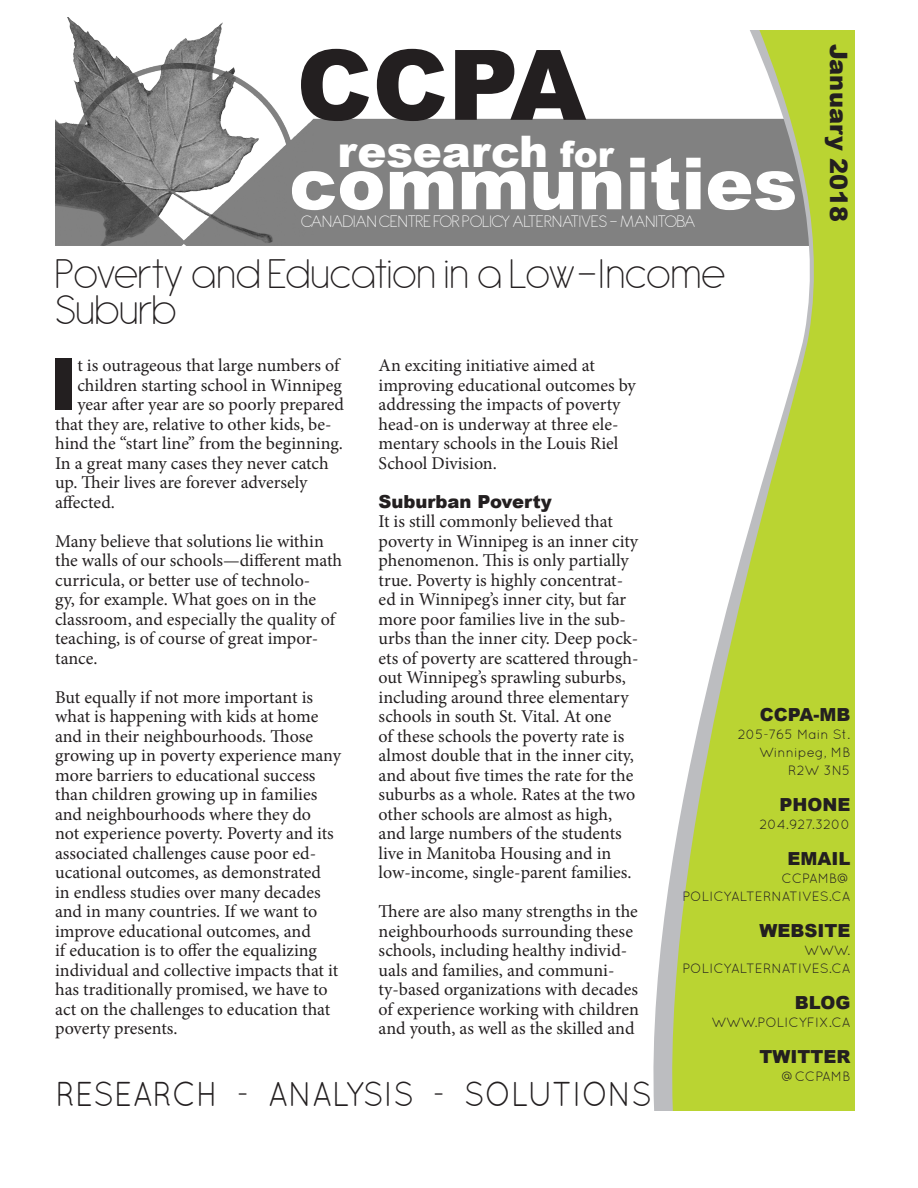
<style>
.page{position:relative;width:918px;height:1188px;background:#fff}
.page>*{position:absolute;margin:0;border:0;box-sizing:border-box;transform-origin:0 0}
.t1{font:900 97.5px "Arial";color:#231f20}
.t2{font:900 72.45px "Arial";color:#231f20}
.t3{font:900 72px "Arial";color:#fff}
.t4{font:200 45px/36px "Antipasto";letter-spacing:-.02em;color:#231f20}
.t5{font:900 43.5px "Arial";color:#fff}
.t6{font:34.5px "Quicksand";color:#231f20;scale:.9 1}
.t7{font:900 24px "Arial";color:#231f20}
.t8{font:18px/19.5px "Minion Pro";color:#231f20}
.t9{font:900 18px "Arial";color:#231f20}
.t10{font:200 18px "Antipasto";color:#fff}
.t11{font:13.5px "Quicksand";color:#231f20}
.s1{font-size:36px}
.s2{font-style:inherit}
</style>
<div class="page">
<img style="left:55px;top:18px;width:581px;height:227px">
<svg style="left:636px;top:118px;width:20px;height:992px"></svg>
<svg style="left:656px;top:30px;width:198px;height:1080px;fill:#bad432"></svg>
<p class="t1" style="left:296px;top:14px;width:291px">CCPA</p>
<p class="t5" style="left:337px;top:120px;width:278px">research <span class="s1">for</span></p>
<p class="t3" style="left:289px;top:131px;width:510px">communities</p>
<p class="t10" style="left:301px;top:211px;width:396px">CANADIAN CENTRE FOR POLICY ALTERNATIVES - MANITOBA</p>
<p class="t4" style="left:55px;top:257px;width:672px">Poverty and Education in a Low-Income<br>Suburb</p>
<p class="t7" style="left:856px;top:44px;width:180px;rotate:90deg">January 2018</p>
<p class="t2" style="left:49px;top:332px;width:30px">I</p>
<p class="t8" style="left:77px;top:356px;width:263px">t is outrageous that large numbers of</p>
<p class="t8" style="left:77px;top:375px;width:266px">children starting school in Winnipeg</p>
<p class="t8" style="left:77px;top:395px;width:268px">year after year are so poorly prepared</p>
<p class="t8" style="left:55px;top:414px;width:278px">that they are, relative to other kids, be-</p>
<p class="t8" style="left:55px;top:434px;width:289px">hind the “start line” from the beginning.</p>
<p class="t8" style="left:55px;top:453px;width:275px">In a great many cases they never catch</p>
<p class="t8" style="left:55px;top:473px;width:254px">up. Their lives are forever adversely</p>
<p class="t8" style="left:55px;top:492px;width:61px">affected.</p>
<p class="t8" style="left:55px;top:531px;width:289px">Many believe that solutions lie within the walls of our schools—different math curricula, or better use of technolo-<br>gy, for example. What goes on in the classroom, and especially the quality of teaching, is of course of great impor&shy;tance.</p>
<p class="t8" style="left:55px;top:687px;width:287px">But equally if not more important is what is happening with kids at home and in their neighbourhoods. Those growing up in poverty experience many more barriers to educational success than children growing up in families and neighbourhoods where they do<br>not experience poverty. Poverty and its associated challenges cause poor ed&shy;ucational outcomes, as demonstrated<br>in endless studies over many decades and in many countries. If we want to improve educational outcomes, and<br>if education is to offer the equalizing individual and collective impacts that it has traditionally promised, we have to act on the challenges to education that poverty presents.</p>
<p class="t8" style="left:379px;top:356px;width:259px">An exciting initiative aimed at improving educational outcomes by addressing the impacts of poverty head-on is underway at three ele&shy;mentary schools in the Louis Riel<br>School Division.</p>
<p class="t9" style="left:379px;top:488px;width:175px">Suburban Poverty</p>
<p class="t8" style="left:379px;top:512px;width:262px">It is still commonly believed that poverty in Winnipeg is an inner city phenomenon. This is only partially true. Poverty is highly concentrat&shy;ed in Winnipeg’s inner city, but far more poor families live in the sub&shy;urbs than the inner city. Deep pock&shy;ets of poverty are scattered through&shy;out Winnipeg’s sprawling suburbs, including around three elementary schools in south St. Vital. At one<br>of these schools the poverty rate is almost double that in the inner city, and about five times the rate for the suburbs as a whole. Rates at the two other schools are almost as high, and large numbers of the students live in Manitoba Housing and in low-income, single-parent families.</p>
<p class="t8" style="left:379px;top:902px;width:262px">There are also many strengths in the neighbourhoods surrounding these schools, including healthy individ&shy;uals and families, and communi&shy;ty-based organizations with decades of experience working with children and youth, as well as the skilled and</p>
<p class="t6" style="left:56px;top:1074px;width:664px"><span class="s2">R</span>ESEARCH - ANALYSIS - SOLUTIONS</p>
<p class="t9" style="left:760px;top:701px;width:92px">CCPA-MB</p>
<p class="t11" style="left:738px;top:726px;width:114px">205-765 Main St.</p>
<p class="t11" style="left:759px;top:744px;width:93px">Winnipeg, MB</p>
<p class="t11" style="left:788px;top:762px;width:64px">R2W 3N5</p>
<p class="t9" style="left:779px;top:791px;width:72px">PHONE</p>
<p class="t11" style="left:759px;top:816px;width:92px">204.927.3200</p>
<p class="t9" style="left:787px;top:845px;width:64px">EMAIL</p>
<p class="t11" style="left:782px;top:870px;width:70px">CCPAMB@</p>
<p class="t11" style="left:682px;top:888px;width:170px">POLICYALTERNATIVES.CA</p>
<p class="t9" style="left:759px;top:917px;width:92px">WEBSITE</p>
<p class="t11" style="left:804px;top:942px;width:48px">WWW.</p>
<p class="t11" style="left:682px;top:960px;width:170px">POLICYALTERNATIVES.CA</p>
<p class="t9" style="left:795px;top:989px;width:57px">BLOG</p>
<p class="t11" style="left:711px;top:1014px;width:140px">WWW.POLICYFIX.CA</p>
<p class="t9" style="left:759px;top:1043px;width:92px">TWITTER</p>
<p class="t11" style="left:782px;top:1068px;width:70px">@CCPAMB</p>
</div>
